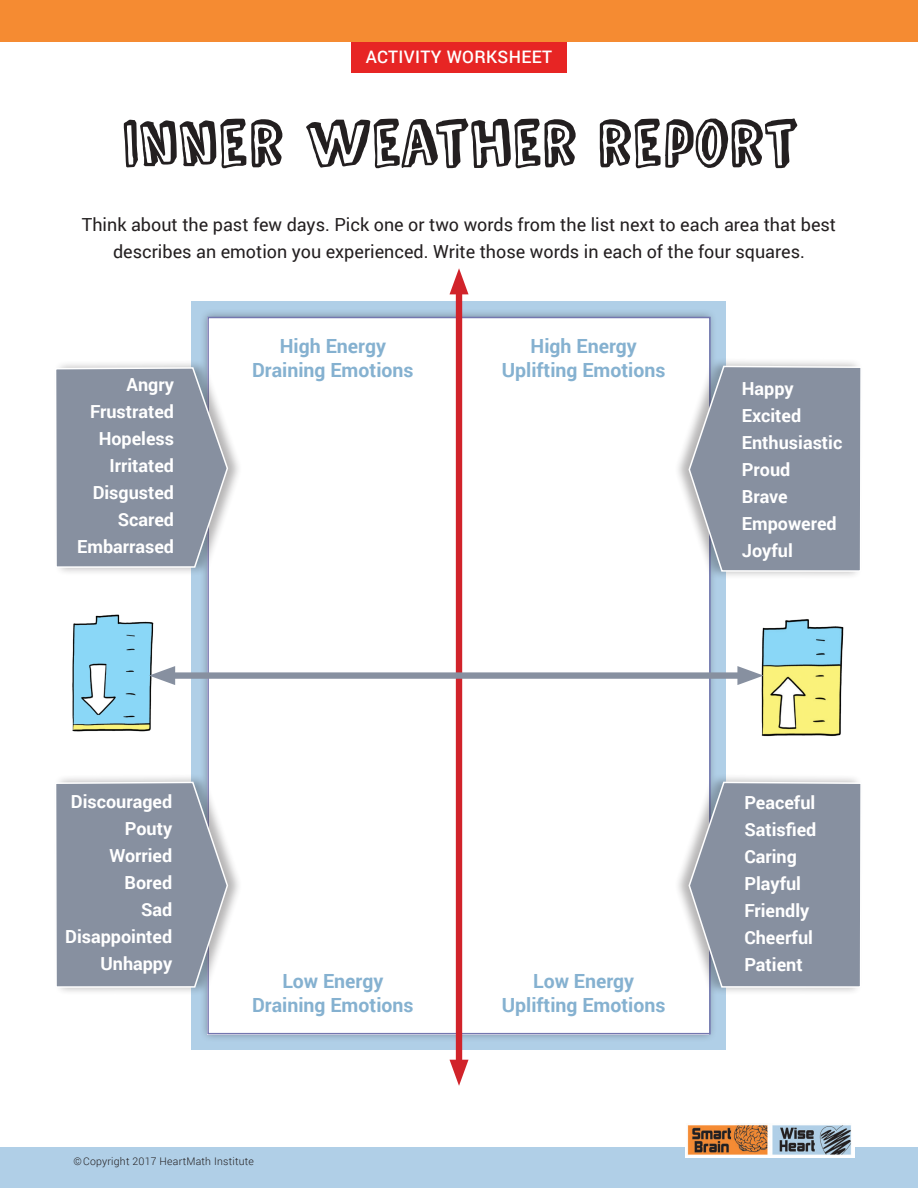
<style>
.page{position:relative;width:918px;height:1188px;background:#fff}
.page>*{position:absolute;margin:0;border:0;box-sizing:border-box;transform-origin:0 0}
.t1{font:79.5px "Comic Zine OT";letter-spacing:-.01em;color:#231f20}
.t2{font:700 19.5px/24px "Roboto";color:#85b1d0;text-align:center}
.t3{font:700 18px/27px "Roboto";color:#fff}
.t4{font:18px/27px "Roboto";color:#231f20;text-align:center}
.t5{font:500 17.25px "Roboto";letter-spacing:.02em;color:#fff}
.t6{font:300 10.5px "Roboto";letter-spacing:.02em;color:#231f20}
</style>
<div class="page">
<div style="left:0;top:1147px;width:918px;height:41px;background:#b0cfe7"></div>
<div style="left:0;top:0;width:918px;height:42px;background:#f58b32"></div>
<div style="left:685px;top:1123px;width:169px;height:35px;background:#fff"></div>
<img style="left:687px;top:1125px;width:164px;height:30px">
<div style="left:351px;top:42px;width:216px;height:31px;background:#e72524"></div>
<div style="left:191px;top:301px;width:535px;height:749px;background:#b0cfe7"></div>
<div style="left:199px;top:308px;width:518px;height:735px;background:#231f20;opacity:.36"></div>
<div style="left:207px;top:317px;width:501px;height:717px;background:#fff"></div>
<img style="left:72px;top:614px;width:82px;height:118px">
<img style="left:761px;top:619px;width:83px;height:118px">
<div style="left:456px;top:284px;width:6px;height:787px;background:#d1232a"></div>
<svg style="left:450px;top:1060px;width:19px;height:26px"></svg>
<svg style="left:450px;top:268px;width:19px;height:26px"></svg>
<div style="left:164px;top:672px;width:584px;height:7px;background:#8790a0"></div>
<svg style="left:149px;top:666px;width:26px;height:19px"></svg>
<svg style="left:737px;top:666px;width:27px;height:19px"></svg>
<div style="left:674px;top:357px;width:189px;height:223px;background:#231f20;opacity:.33"></div>
<svg style="left:687px;top:365px;width:176px;height:208px;background:#949caa"></svg>
<div style="left:53px;top:359px;width:189px;height:217px;background:#231f20;opacity:.33"></div>
<svg style="left:54px;top:366px;width:175px;height:203px;background:#949caa"></svg>
<div style="left:674px;top:773px;width:189px;height:223px;background:#231f20;opacity:.33"></div>
<svg style="left:687px;top:781px;width:176px;height:208px;background:#949caa"></svg>
<div style="left:53px;top:773px;width:189px;height:223px;background:#231f20;opacity:.33"></div>
<svg style="left:54px;top:781px;width:175px;height:208px;background:#949caa"></svg>
<p class="t5" style="left:366px;top:45px;width:188px">ACTIVITY WORKSHEET</p>
<h1 class="t1" style="left:121px;top:104px;width:678px">INNER WEATHER REPORT</h1>
<p class="t4" style="left:82px;top:210px;width:756px">Think about the past few days. Pick one or two words from the list next to each area that best describes an emotion you experienced. Write those words in each of the four squares.</p>
<p class="t3" style="left:77px;top:370px;width:98px;text-align:right">Angry<br>Frustrated<br>Hopeless<br>Irritated<br>Disgusted<br>Scared<br>Embarrased</p>
<p class="t2" style="left:252px;top:333px;width:163px">High Energy<br>Draining Emotions</p>
<p class="t2" style="left:502px;top:333px;width:165px">High Energy<br>Uplifting Emotions</p>
<p class="t3" style="left:742px;top:374px;width:102px">Happy<br>Excited<br>Enthusiastic<br>Proud<br>Brave<br>Empowered<br>Joyful</p>
<p class="t3" style="left:65px;top:787px;width:108px;text-align:right">Discouraged<br>Pouty<br>Worried<br>Bored<br>Sad<br>Disappointed<br>Unhappy</p>
<p class="t2" style="left:252px;top:968px;width:163px">Low Energy<br>Draining Emotions</p>
<p class="t6" style="left:73px;top:1154px;width:182px">©Copyright 2017 HeartMath Institute</p>
<p class="t2" style="left:502px;top:968px;width:165px">Low Energy<br>Uplifting Emotions</p>
<p class="t3" style="left:744px;top:789px;width:74px">Peaceful<br>Satisfied<br>Caring<br>Playful<br>Friendly<br>Cheerful<br>Patient</p>
</div>
